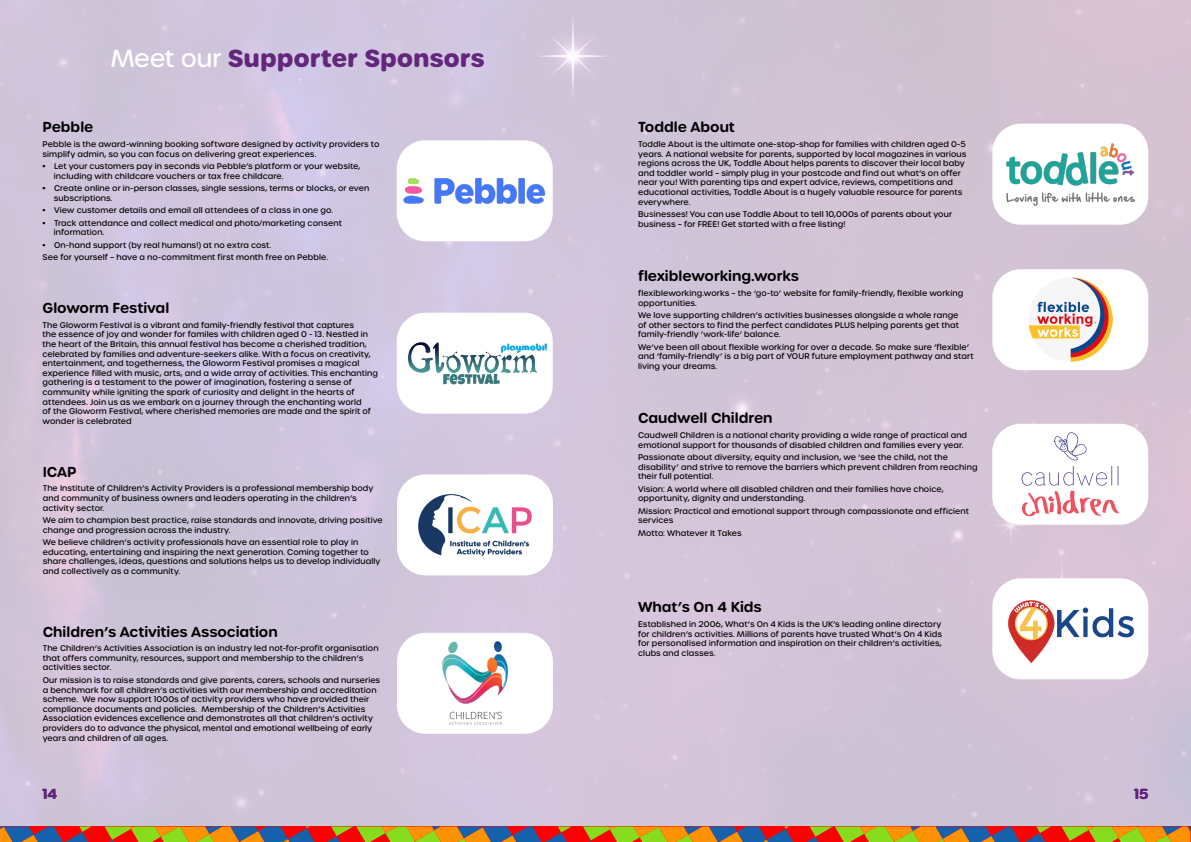
<style>
.page{position:relative;width:1191px;height:842px;background:#fff}
.page>*{position:absolute;margin:0;border:0;box-sizing:border-box;transform-origin:0 0}
.t1{font:700 24px "Urbane Rounded";letter-spacing:-.01em;color:#63267d}
.t2{font:600 14px "Urbane Rounded";letter-spacing:-.01em;color:#000}
.t3{font:600 14px "Urbane Rounded";color:#63267d}
.t4{font:500 8px/9.6px "Urbane Rounded";letter-spacing:.01em;color:#000}
.s1{font-weight:500;color:#fff}
</style>
<div class="page">
<svg style="left:0;top:826px;width:1190px;height:16px;background:#ab6e2f"></svg>
<img style="left:1006px;top:143px;width:128px;height:62px">
<img style="left:1028px;top:278px;width:84px;height:83px">
<svg style="left:1021px;top:466px;width:97px;height:19px"></svg>
<svg style="left:1022px;top:491px;width:97px;height:25px"></svg>
<svg style="left:1054px;top:432px;width:32px;height:28px"></svg>
<img style="left:1008px;top:600px;width:126px;height:64px">
<img style="left:397px;top:336px;width:156px;height:54px">
<img style="left:418px;top:494px;width:114px;height:61px">
<img style="left:442px;top:642px;width:66px;height:83px">
<img style="left:404px;top:178px;width:141px;height:25px">
<h1 class="t1" style="left:111px;top:42px;width:375px"><span class="s1">Meet our</span> Supporter Sponsors</h1>
<h2 class="t2" style="left:43px;top:118px;width:52px">Pebble</h2>
<p class="t4" style="left:43px;top:139px;width:338px">Pebble is the award-winning booking software designed by activity providers to simplify admin, so you can focus on delivering great experiences.</p>
<p class="t4" style="left:54px;top:161px;width:308px;text-indent:-11px">• Let your customers pay in seconds via Pebble’s platform or your website, including with childcare vouchers or tax free childcare.</p>
<p class="t4" style="left:54px;top:183px;width:317px;text-indent:-11px">• Create online or in-person classes, single sessions, terms or blocks, or even subscriptions.</p>
<p class="t4" style="left:43px;top:205px;width:292px">• View customer details and email all attendees of a class in one go.</p>
<p class="t4" style="left:54px;top:218px;width:289px;text-indent:-11px">• Track attendance and collect medical and photo/marketing consent information.</p>
<p class="t4" style="left:43px;top:239px;width:287px;line-height:12.4px">• On-hand support (by real humans!) at no extra cost.<br>See for yourself – have a no-commitment first month free on Pebble.</p>
<h2 class="t2" style="left:43px;top:299px;width:128px">Gloworm Festival</h2>
<p class="t4" style="left:43px;top:320px;width:337px">The Gloworm Festival is a vibrant and family-friendly festival that captures<br>the essence of joy and wonder for familes with children aged 0 - 13. Nestled in the heart of the Britain, this annual festival has become a cherished tradition, celebrated by families and adventure-seekers alike. With a focus on creativity, entertainment, and togetherness, the Gloworm Festival promises a magical experience filled with music, arts, and a wide array of activities. This enchanting gathering is a testament to the power of imagination, fostering a sense of community while igniting the spark of curiosity and delight in the hearts of attendees. Join us as we embark on a journey through the enchanting world<br>of the Gloworm Festival, where cherished memories are made and the spirit of wonder is celebrated</p>
<h2 class="t2" style="left:43px;top:462px;width:35px">ICAP</h2>
<p class="t4" style="left:43px;top:484px;width:332px">The Institute of Children’s Activity Providers is a professional membership body and community of business owners and leaders operating in the children’s activity sector.</p>
<p class="t4" style="left:43px;top:515px;width:342px">We aim to champion best practice, raise standards and innovate, driving positive change and progression across the industry.</p>
<p class="t4" style="left:43px;top:537px;width:339px">We believe children’s activity professionals have an essential role to play in educating, entertaining and inspiring the next generation. Coming together to share challenges, ideas, questions and solutions helps us to develop individually and collectively as a community.</p>
<h2 class="t2" style="left:43px;top:622px;width:236px">Children’s Activities Association</h2>
<p class="t4" style="left:43px;top:644px;width:337px">The Children’s Activities Association is an industry led not-for-profit organisation that offers community, resources, support and membership to the children’s activities sector.</p>
<p class="t4" style="left:43px;top:675px;width:339px">Our mission is to raise standards and give parents, carers, schools and nurseries a benchmark for all children’s activities with our membership and accreditation scheme. We now support 1000s of activity providers who have provided their compliance documents and policies. Membership of the Children’s Activities Association evidences excellence and demonstrates all that children’s activity providers do to advance the physical, mental and emotional wellbeing of early years and children of all ages.</p>
<h2 class="t2" style="left:638px;top:118px;width:98px">Toddle About</h2>
<p class="t4" style="left:638px;top:139px;width:330px">Toddle About is the ultimate one-stop-shop for families with children aged 0-5 years. A national website for parents, supported by local magazines in various regions across the UK, Toddle About helps parents to discover their local baby and toddler world – simply plug in your postcode and find out what’s on offer near you! With parenting tips and expert advice, reviews, competitions and educational activities, Toddle About is a hugely valuable resource for parents everywhere.</p>
<p class="t4" style="left:638px;top:209px;width:315px">Businesses! You can use Toddle About to tell 10,000s of parents about your business – for FREE! Get started with a free listing!</p>
<h2 class="t2" style="left:638px;top:267px;width:162px">flexibleworking.works</h2>
<p class="t4" style="left:638px;top:288px;width:327px">flexibleworking.works – the ‘go-to’ website for family-friendly, flexible working opportunities.</p>
<p class="t4" style="left:638px;top:310px;width:322px;text-align:justify">We love supporting children’s activities businesses alongside a whole range of other sectors to find the perfect candidates PLUS helping parents get that family-friendly ‘work-life’ balance.</p>
<p class="t4" style="left:638px;top:342px;width:337px">We’ve been all about flexible working for over a decade. So make sure ‘flexible’ and ‘family-friendly’ is a big part of YOUR future employment pathway and start living your dreams.</p>
<h2 class="t2" style="left:638px;top:409px;width:136px">Caudwell Children</h2>
<p class="t4" style="left:638px;top:430px;width:331px">Caudwell Children is a national charity providing a wide range of practical and emotional support for thousands of disabled children and families every year.</p>
<p class="t4" style="left:638px;top:452px;width:341px">Passionate about diversity, equity and inclusion, we ‘see the child, not the disability’ and strive to remove the barriers which prevent children from reaching their full potential.</p>
<p class="t4" style="left:638px;top:484px;width:307px">Vision: A world where all disabled children and their families have choice, opportunity, dignity and understanding.</p>
<p class="t4" style="left:638px;top:506px;width:332px">Mission: Practical and emotional support through compassionate and efficient services</p>
<p class="t4" style="left:638px;top:528px;width:105px">Motto: Whatever It Takes</p>
<h2 class="t2" style="left:638px;top:598px;width:125px">What’s On 4 Kids</h2>
<p class="t4" style="left:638px;top:619px;width:305px;text-align:justify">Established in 2006, What’s On 4 Kids is the UK’s leading online directory for children’s activities. Millions of parents have trusted What’s On 4 Kids for personalised information and inspiration on their children’s activities, clubs and classes.</p>
<h2 class="t3" style="left:43px;top:785px;width:16px">14</h2>
<h2 class="t3" style="left:1134px;top:785px;width:16px">15</h2>
</div>
